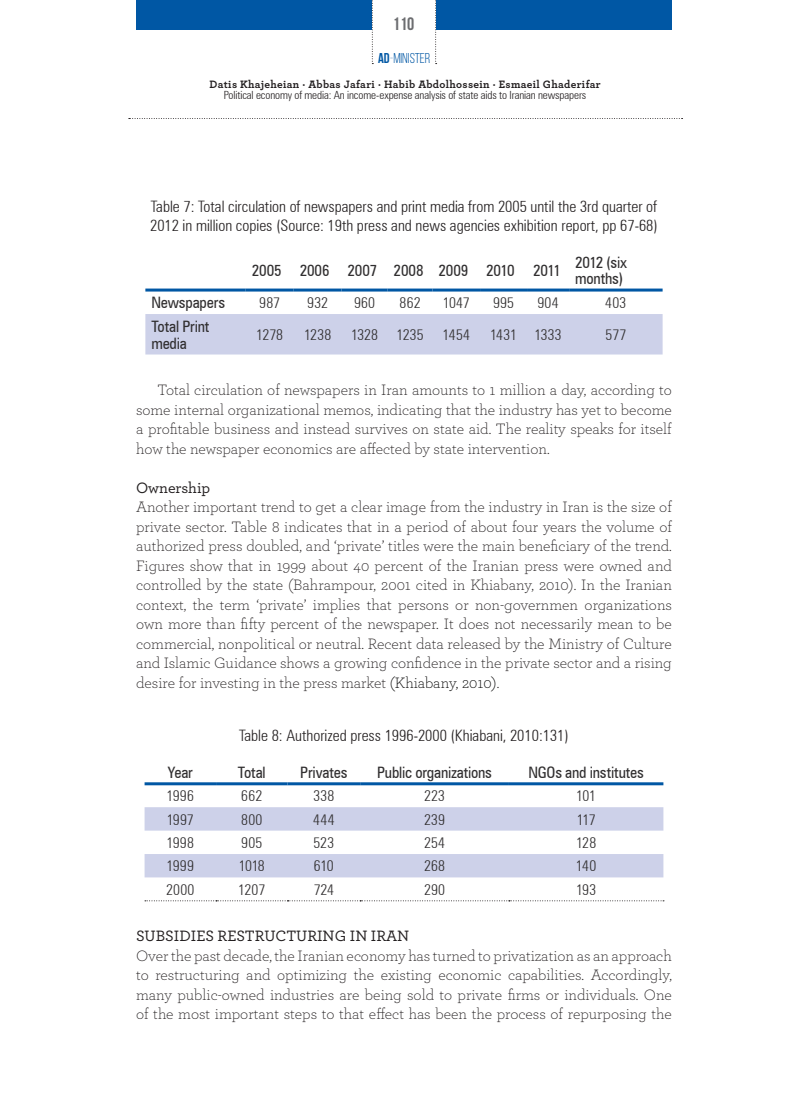
<style>
.page{position:relative;width:808px;height:1106px;background:#fff}
.page>*{position:absolute;margin:0;border:0;box-sizing:border-box;transform-origin:0 0}
.t1{font:700 18px "Bebas Neue";color:#6c6d70}
.Texto_corrido_sin_sa{font:300 15.75px/19.5px "Archer Pro";color:#231f20;text-align:justify}
.Texto_corido_con_san{font:300 15.75px/19.5px "Archer Pro";color:#231f20;text-align:justify}
.titulo_imagen-tablas{font:300 condensed 15.75px/18.9px "Zurich BT";color:#231f20}
.titulos_en_tabla{font:condensed 15.75px/16.5px "Zurich BT";letter-spacing:-.01em;color:#312f30}
.SUBTITULO{font:500 15.75px "Archer Pro";color:#231f20}
.intertitulo{font:500 15.75px "Archer Pro";color:#231f20}
.texto_tabla{font:300 condensed 15px "Zurich BT";letter-spacing:.01em;color:#312f30}
.t2{font:14.25px "Bebas Neue";color:#0057a4}
.t3{font:300 condensed 11.25px "Zurich BT";letter-spacing:-.01em;color:#231f20}
.t4{font:700 11.25px "Archer Pro";letter-spacing:.03em;color:#231f20}
.s1{font-weight:700}
.s2{font-weight:300}
.s3{color:#000}
</style>
<div class="page">
<svg style="left:129px;top:118px;width:553px;height:1px"></svg>
<div style="left:136px;top:0;width:236px;height:30px;background:#0057a4"></div>
<svg style="left:435px;top:0;width:2px;height:64px"></svg>
<svg style="left:372px;top:0;width:1px;height:64px"></svg>
<div style="left:436px;top:0;width:236px;height:30px;background:#0057a4"></div>
<div style="left:145px;top:314px;width:518px;height:40px;background:#cdd1e9"></div>
<hr style="left:145px;top:288px;width:101px;height:3px;background:#0057a4">
<hr style="left:246px;top:288px;width:48px;height:3px;background:#0057a4">
<hr style="left:294px;top:288px;width:48px;height:3px;background:#0057a4">
<hr style="left:342px;top:288px;width:46px;height:3px;background:#0057a4">
<hr style="left:388px;top:288px;width:44px;height:3px;background:#0057a4">
<hr style="left:432px;top:288px;width:48px;height:3px;background:#0057a4">
<hr style="left:480px;top:288px;width:47px;height:3px;background:#0057a4">
<hr style="left:527px;top:288px;width:42px;height:3px;background:#0057a4">
<hr style="left:569px;top:288px;width:94px;height:3px;background:#0057a4">
<svg style="left:145px;top:807px;width:518px;height:70px;fill:#cdd1e9"></svg>
<hr style="left:145px;top:782px;width:71px;height:3px;background:#0057a4">
<hr style="left:216px;top:782px;width:72px;height:3px;background:#0057a4">
<hr style="left:288px;top:782px;width:72px;height:3px;background:#0057a4">
<hr style="left:360px;top:782px;width:149px;height:3px;background:#0057a4">
<hr style="left:509px;top:782px;width:154px;height:3px;background:#0057a4">
<svg style="left:145px;top:900px;width:519px;height:1px"></svg>
<p class="t1" style="left:393px;top:14px;width:23px">110</p>
<p class="t2" style="left:378px;top:51px;width:54px"><span class="s1">AD</span><span class="s2">-</span>MINISTER</p>
<p class="t4" style="left:209px;top:75px;width:393px">Datis Khajeheian · Abbas Jafari · Habib Abdolhossein · Esmaeil Ghaderifar</p>
<p class="t3" style="left:224px;top:88px;width:364px">Political economy of media: An income-expense analysis of state aids to Iranian newspapers</p>
<p class="titulo_imagen-tablas" style="left:150px;top:197px;width:509px">Table 7: Total circulation of newspapers and print media from 2005 until the 3rd quarter of<br>2012 in million copies (Source: 19th press and news agencies exhibition report, pp 67-68)</p>
<p class="titulos_en_tabla" style="left:252px;top:262px;width:31px">2005</p>
<p class="titulos_en_tabla" style="left:300px;top:262px;width:31px">2006</p>
<p class="titulos_en_tabla" style="left:348px;top:262px;width:31px">2007</p>
<p class="titulos_en_tabla" style="left:394px;top:262px;width:31px">2008</p>
<p class="titulos_en_tabla" style="left:438px;top:262px;width:31px">2009</p>
<p class="titulos_en_tabla" style="left:486px;top:262px;width:30px">2010</p>
<p class="titulos_en_tabla" style="left:533px;top:262px;width:29px">2011</p>
<p class="titulos_en_tabla" style="left:575px;top:253px;width:54px">2012 (six months)</p>
<p class="titulos_en_tabla" style="left:151px;top:294px;width:75px">Newspapers</p>
<p class="texto_tabla" style="left:259px;top:293px;width:22px">987</p>
<p class="texto_tabla" style="left:307px;top:293px;width:22px">932</p>
<p class="texto_tabla" style="left:354px;top:293px;width:23px">960</p>
<p class="texto_tabla" style="left:400px;top:293px;width:22px">862</p>
<p class="texto_tabla" style="left:443px;top:293px;width:29px">1047</p>
<p class="texto_tabla" style="left:493px;top:293px;width:23px">995</p>
<p class="texto_tabla" style="left:537px;top:293px;width:23px">904</p>
<p class="texto_tabla" style="left:605px;top:293px;width:23px">403</p>
<p class="titulos_en_tabla" style="left:151px;top:318px;width:60px">Total Print media</p>
<p class="texto_tabla" style="left:256px;top:325px;width:28px">1278</p>
<p class="texto_tabla" style="left:304px;top:325px;width:29px">1238</p>
<p class="texto_tabla" style="left:351px;top:325px;width:29px">1328</p>
<p class="texto_tabla" style="left:396px;top:325px;width:29px">1235</p>
<p class="texto_tabla" style="left:442px;top:325px;width:29px">1454</p>
<p class="texto_tabla" style="left:490px;top:325px;width:29px">1431</p>
<p class="texto_tabla" style="left:534px;top:325px;width:29px">1333</p>
<p class="texto_tabla" style="left:605px;top:325px;width:22px">577</p>
<p class="Texto_corido_con_san" style="left:136px;top:379px;width:537px;text-indent:21px">Total circulation of newspapers in Iran amounts to 1 million a day, according to some internal organizational memos, indicating that the industry has yet to become a profitable business and instead survives on state aid. The reality speaks for itself how the newspaper economics are affected by state intervention.</p>
<p class="intertitulo" style="left:136px;top:476px;width:76px">Ownership</p>
<p class="Texto_corrido_sin_sa" style="left:136px;top:496px;width:537px">Another important trend to get a clear image from the industry in Iran is the size of private sector. Table 8 indicates that in a period of about four years the volume of authorized press doubled, and ‘private’ titles were the main beneficiary of the trend.<br>Figures show that in 1999 about 40 percent of the Iranian press were owned and controlled by the state (Bahrampour, 2001 cited in Khiabany, 2010). In the Iranian context, the term ‘private’ implies that persons or non-governmen organizations own more than fifty percent of the newspaper. It does not necessarily mean to be commercial, nonpolitical or neutral. Recent data released by the Ministry of Culture and Islamic Guidance shows a growing confidence in the private sector and a rising desire for investing in the press market <span class="s3">(Khiabany, 2010)</span>.</p>
<p class="titulo_imagen-tablas" style="left:239px;top:726px;width:331px">Table 8: Authorized press 1996-2000 (Khiabani, 2010:131)</p>
<p class="titulos_en_tabla" style="left:168px;top:763px;width:26px">Year</p>
<p class="titulos_en_tabla" style="left:238px;top:763px;width:29px">Total</p>
<p class="titulos_en_tabla" style="left:300px;top:763px;width:49px">Privates</p>
<p class="titulos_en_tabla" style="left:377px;top:763px;width:116px">Public organizations</p>
<p class="titulos_en_tabla" style="left:528px;top:763px;width:117px">NGOs and institutes</p>
<p class="texto_tabla" style="left:167px;top:786px;width:29px">1996</p>
<p class="texto_tabla" style="left:241px;top:786px;width:22px">662</p>
<p class="texto_tabla" style="left:313px;top:786px;width:22px">338</p>
<p class="texto_tabla" style="left:424px;top:786px;width:23px">223</p>
<p class="texto_tabla" style="left:576px;top:786px;width:21px">101</p>
<p class="texto_tabla" style="left:167px;top:810px;width:29px">1997</p>
<p class="texto_tabla" style="left:241px;top:810px;width:23px">800</p>
<p class="texto_tabla" style="left:313px;top:810px;width:23px">444</p>
<p class="texto_tabla" style="left:424px;top:810px;width:22px">239</p>
<p class="texto_tabla" style="left:577px;top:810px;width:20px">117</p>
<p class="texto_tabla" style="left:167px;top:833px;width:29px">1998</p>
<p class="texto_tabla" style="left:241px;top:833px;width:23px">905</p>
<p class="texto_tabla" style="left:313px;top:833px;width:22px">523</p>
<p class="texto_tabla" style="left:424px;top:833px;width:23px">254</p>
<p class="texto_tabla" style="left:576px;top:833px;width:22px">128</p>
<p class="texto_tabla" style="left:167px;top:857px;width:29px">1999</p>
<p class="texto_tabla" style="left:239px;top:857px;width:28px">1018</p>
<p class="texto_tabla" style="left:314px;top:857px;width:21px">610</p>
<p class="texto_tabla" style="left:424px;top:857px;width:23px">268</p>
<p class="texto_tabla" style="left:576px;top:857px;width:22px">140</p>
<p class="texto_tabla" style="left:166px;top:880px;width:30px">2000</p>
<p class="texto_tabla" style="left:238px;top:880px;width:28px">1207</p>
<p class="texto_tabla" style="left:314px;top:880px;width:22px">724</p>
<p class="texto_tabla" style="left:424px;top:880px;width:23px">290</p>
<p class="texto_tabla" style="left:576px;top:880px;width:22px">193</p>
<p class="SUBTITULO" style="left:136px;top:924px;width:275px">SUBSIDIES RESTRUCTURING IN IRAN</p>
<p class="Texto_corrido_sin_sa" style="left:136px;top:945px;width:537px">Over the past decade, the Iranian economy has turned to privatization as an approach to restructuring and optimizing the existing economic capabilities. Accordingly, many public-owned industries are being sold to private firms or individuals. One of the most important steps to that effect has been the process of repurposing the</p>
</div>
